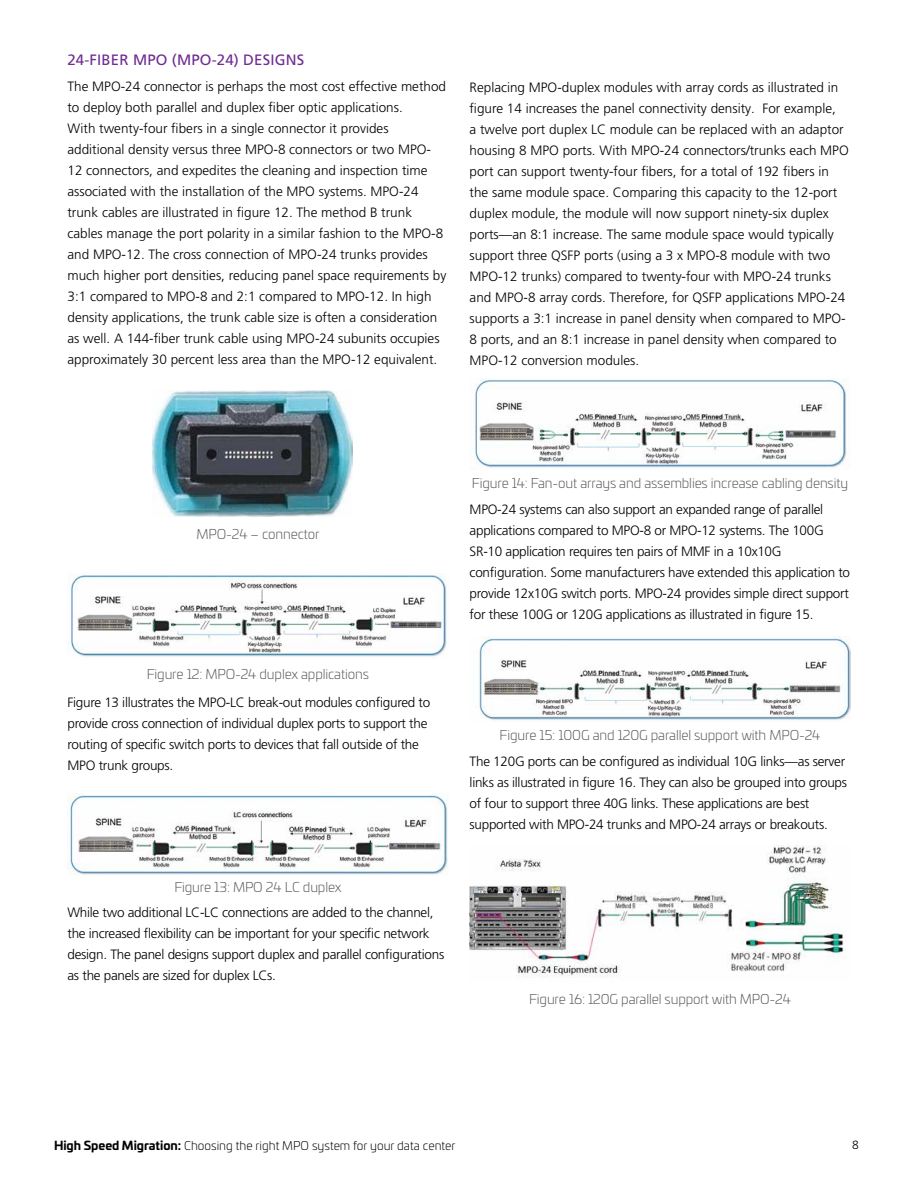
<style>
.page{position:relative;width:918px;height:1188px;background:#fff}
.page>*{position:absolute;margin:0;border:0;box-sizing:border-box;transform-origin:0 0}
.t1{font:15px "Frutiger LT Pro";letter-spacing:.01em;color:#6f2c91}
.t2{font:300 13.5px/21px "Frutiger LT Pro";color:#000}
.t3{font:300 13.5px/21px "Frutiger LT Pro";letter-spacing:-.02em;color:#000}
.t4{font:300 13.5px "Univia Pro";letter-spacing:-.01em;color:#595959}
.t5{font:300 12px "Univia Pro";color:#000}
.t6{font:300 12px "Frutiger LT Pro";color:#000}
.s1{font-weight:700}
</style>
<div class="page">
<img style="left:470px;top:379px;width:380px;height:91px">
<img style="left:479px;top:637px;width:371px;height:83px">
<img style="left:470px;top:846px;width:376px;height:132px">
<img style="left:68px;top:574px;width:380px;height:83px">
<img style="left:69px;top:793px;width:379px;height:82px">
<img style="left:153px;top:390px;width:199px;height:127px">
<p class="t1" style="left:68px;top:51px;width:238px">24-FIBER MPO (MPO-24) DESIGNS</p>
<p class="t2" style="left:68px;top:76px;width:380px">The MPO-24 connector is perhaps the most cost effective method to deploy both parallel and duplex fiber optic applications.<br>With twenty-four fibers in a single connector it provides additional density versus three MPO-8 connectors or two MPO-12 connectors, and expedites the cleaning and inspection time associated with the installation of the MPO systems. MPO-24 trunk cables are illustrated in figure 12. The method B trunk cables manage the port polarity in a similar fashion to the MPO-8 and MPO-12. The cross connection of MPO-24 trunks provides much higher port densities, reducing panel space requirements by 3:1 compared to MPO-8 and 2:1 compared to MPO-12. In high density applications, the trunk cable size is often a consideration as well. A 144-fiber trunk cable using MPO-24 subunits occupies approximately 30 percent less area than the MPO-12 equivalent.</p>
<p class="t2" style="left:470px;top:77px;width:381px">Replacing MPO-duplex modules with array cords as illustrated in figure 14 increases the panel connectivity density. For example,<br>a twelve port duplex LC module can be replaced with an adaptor housing 8 MPO ports. With MPO-24 connectors/trunks each MPO port can support twenty-four fibers, for a total of 192 fibers in the same module space. Comparing this capacity to the 12-port duplex module, the module will now support ninety-six duplex ports—an 8:1 increase. The same module space would typically support three QSFP ports (using a 3 x MPO-8 module with two MPO-12 trunks) compared to twenty-four with MPO-24 trunks and MPO-8 array cords. Therefore, for QSFP applications MPO-24 supports a 3:1 increase in panel density when compared to MPO-8 ports, and an 8:1 increase in panel density when compared to MPO-12 conversion modules.</p>
<p class="t4" style="left:197px;top:525px;width:125px">MPO-24 – connector</p>
<p class="t4" style="left:147px;top:664px;width:224px">Figure 12: MPO-24 duplex applications</p>
<p class="t3" style="left:67px;top:692px;width:364px">Figure 13 illustrates the MPO-LC break-out modules configured to provide cross connection of individual duplex ports to support the routing of specific switch ports to devices that fall outside of the MPO trunk groups.</p>
<p class="t4" style="left:174px;top:877px;width:169px">Figure 13: MPO 24 LC duplex</p>
<p class="t3" style="left:67px;top:902px;width:378px">While two additional LC-LC connections are added to the channel, the increased flexibility can be important for your specific network design. The panel designs support duplex and parallel configurations as the panels are sized for duplex LCs.</p>
<p class="t4" style="left:472px;top:474px;width:378px">Figure 14: Fan-out arrays and assemblies increase cabling density</p>
<p class="t3" style="left:470px;top:499px;width:382px">MPO-24 systems can also support an expanded range of parallel applications compared to MPO-8 or MPO-12 systems. The 100G SR-10 application requires ten pairs of MMF in a 10x10G configuration. Some manufacturers have extended this application to provide 12x10G switch ports. MPO-24 provides simple direct support for these 100G or 120G applications as illustrated in figure 15.</p>
<p class="t4" style="left:500px;top:726px;width:322px">Figure 15: 100G and 120G parallel support with MPO-24</p>
<p class="t3" style="left:470px;top:751px;width:379px">The 120G ports can be configured as individual 10G links—as server links as illustrated in figure 16. They can also be grouped into groups of four to support three 40G links. These applications are best supported with MPO-24 trunks and MPO-24 arrays or breakouts.</p>
<p class="t4" style="left:529px;top:990px;width:263px">Figure 16: 120G parallel support with MPO-24</p>
<p class="t5" style="left:54px;top:1137px;width:403px"><span class="s1">High Speed Migration:</span> Choosing the right MPO system for your data center</p>
<p class="t6" style="left:852px;top:1138px;width:8px">8</p>
</div>
